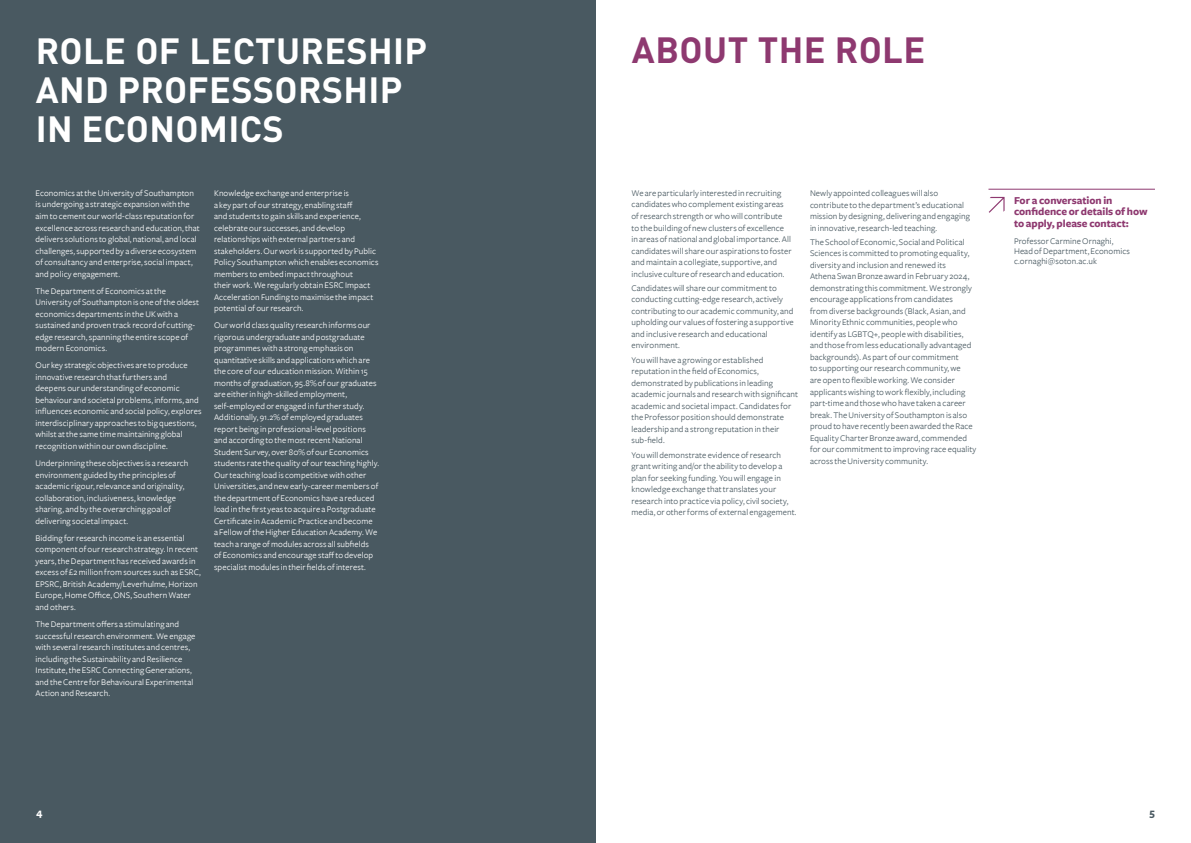
<style>
.page{position:relative;width:1191px;height:843px;background:#fff}
.page>*{position:absolute;margin:0;border:0;box-sizing:border-box;transform-origin:0 0}
.t1{font:700 36px/39px "DINOT";letter-spacing:.01em;color:#fff}
.t2{font:700 36px "DINOT";letter-spacing:.01em;color:#8e3970}
.t3{font:700 11px/11.5px "Freight Sans";letter-spacing:-.005em;color:#8e3970}
.t4{font:700 11px "Freight Sans";color:#fff}
.t5{font:700 11px "Freight Sans";color:#495961}
.t6{font:9px/11.5px "Freight Sans";letter-spacing:.01em;color:#fff}
.t7{font:9px/11.5px "Freight Sans";letter-spacing:.01em;color:#495961}
</style>
<div class="page">
<div style="left:0;top:0;width:595px;height:843px;background:#495961"></div>
<hr style="left:988px;top:189px;width:167px;height:1px;background:#8e3970">
<svg style="left:988px;top:197px;width:16px;height:16px"></svg>
<h1 class="t1" style="left:36px;top:31px;width:393px">ROLE OF LECTURESHIP<br>AND PROFESSORSHIP<br>IN ECONOMICS</h1>
<h1 class="t2" style="left:631px;top:27px;width:295px">ABOUT THE ROLE</h1>
<p class="t6" style="left:36px;top:187px;width:166px">Economics at the University of Southampton is undergoing a strategic expansion with the aim to cement our world-class reputation for excellence across research and education, that delivers solutions to global, national, and local challenges, supported by a diverse ecosystem of consultancy and enterprise, social impact, and policy engagement.</p>
<p class="t6" style="left:36px;top:285px;width:165px">The Department of Economics at the University of Southampton is one of the oldest economics departments in the UK with a sustained and proven track record of cutting&shy;edge research, spanning the entire scope of modern Economics.</p>
<p class="t6" style="left:36px;top:360px;width:168px">Our key strategic objectives are to produce innovative research that furthers and<br>deepens our understanding of economic behaviour and societal problems, informs, and influences economic and social policy, explores interdisciplinary approaches to big questions, whilst at the same time maintaining global recognition within our own discipline.</p>
<p class="t6" style="left:36px;top:457px;width:154px">Underpinning these objectives is a research environment guided by the principles of academic rigour, relevance and originality, collaboration, inclusiveness, knowledge sharing, and by the overarching goal of delivering societal impact.</p>
<p class="t6" style="left:36px;top:532px;width:167px">Bidding for research income is an essential component of our research strategy. In recent years, the Department has received awards in excess of £2 million from sources such as ESRC, EPSRC, British Academy/Leverhulme, Horizon Europe, Home Office, ONS, Southern Water and others.</p>
<p class="t6" style="left:36px;top:618px;width:161px">The Department offers a stimulating and successful research environment. We engage with several research institutes and centres, including the Sustainability and Resilience Institute, the ESRC Connecting Generations, and the Centre for Behavioural Experimental Action and Research.</p>
<p class="t6" style="left:214px;top:187px;width:166px">Knowledge exchange and enterprise is<br>a key part of our strategy, enabling staff<br>and students to gain skills and experience, celebrate our successes, and develop relationships with external partners and stakeholders. Our work is supported by Public Policy Southampton which enables economics members to embed impact throughout<br>their work. We regularly obtain ESRC Impact Acceleration Funding to maximise the impact potential of our research.</p>
<p class="t6" style="left:214px;top:320px;width:167px">Our world class quality research informs our rigorous undergraduate and postgraduate programmes with a strong emphasis on quantitative skills and applications which are the core of our education mission. Within 15 months of graduation, 95.8% of our graduates are either in high-skilled employment, self-employed or engaged in further study.<br>Additionally, 91.2% of employed graduates report being in professional-level positions and according to the most recent National Student Survey, over 80% of our Economics students rate the quality of our teaching highly.<br>Our teaching load is competitive with other Universities, and new early-career members of the department of Economics have a reduced load in the first yeas to acquire a Postgraduate Certificate in Academic Practice and become<br>a Fellow of the Higher Education Academy. We teach a range of modules across all subfields<br>of Economics and encourage staff to develop specialist modules in their fields of interest.</p>
<p class="t7" style="left:631px;top:187px;width:161px">We are particularly interested in recruiting candidates who complement existing areas of research strength or who will contribute to the building of new clusters of excellence in areas of national and global importance. All candidates will share our aspirations to foster and maintain a collegiate, supportive, and inclusive culture of research and education.</p>
<p class="t7" style="left:631px;top:282px;width:164px">Candidates will share our commitment to conducting cutting-edge research, actively contributing to our academic community, and upholding our values of fostering a supportive and inclusive research and educational environment.</p>
<p class="t7" style="left:631px;top:354px;width:168px">You will have a growing or established reputation in the field of Economics, demonstrated by publications in leading academic journals and research with significant academic and societal impact. Candidates for the Professor position should demonstrate leadership and a strong reputation in their sub-field.</p>
<p class="t7" style="left:631px;top:449px;width:167px">You will demonstrate evidence of research grant writing and/or the ability to develop a plan for seeking funding. You will engage in knowledge exchange that translates your research into practice via policy, civil society, media, or other forms of external engagement.</p>
<p class="t7" style="left:810px;top:187px;width:161px">Newly appointed colleagues will also contribute to the department’s educational mission by designing, delivering and engaging in innovative, research-led teaching.</p>
<p class="t7" style="left:810px;top:236px;width:168px">The School of Economic, Social and Political Sciences is committed to promoting equality, diversity and inclusion and renewed its<br>Athena Swan Bronze award in February 2024, demonstrating this commitment. We strongly encourage applications from candidates<br>from diverse backgrounds (Black, Asian, and Minority Ethnic communities, people who identify as LGBTQ+, people with disabilities, and those from less educationally advantaged backgrounds). As part of our commitment<br>to supporting our research community, we<br>are open to flexible working. We consider applicants wishing to work flexibly, including part-time and those who have taken a career break. The University of Southampton is also proud to have recently been awarded the Race Equality Charter Bronze award, commended for our commitment to improving race equality across the University community.</p>
<p class="t3" style="left:1014px;top:195px;width:135px">For a conversation in confidence or details of how to apply, please contact:</p>
<p class="t7" style="left:1014px;top:236px;width:118px;line-height:10px">Professor Carmine Ornaghi,<br>Head of Department, Economics c.ornaghi@soton.ac.uk</p>
<p class="t4" style="left:36px;top:806px;width:8px">4</p>
<p class="t5" style="left:1149px;top:806px;width:7px">5</p>
</div>
